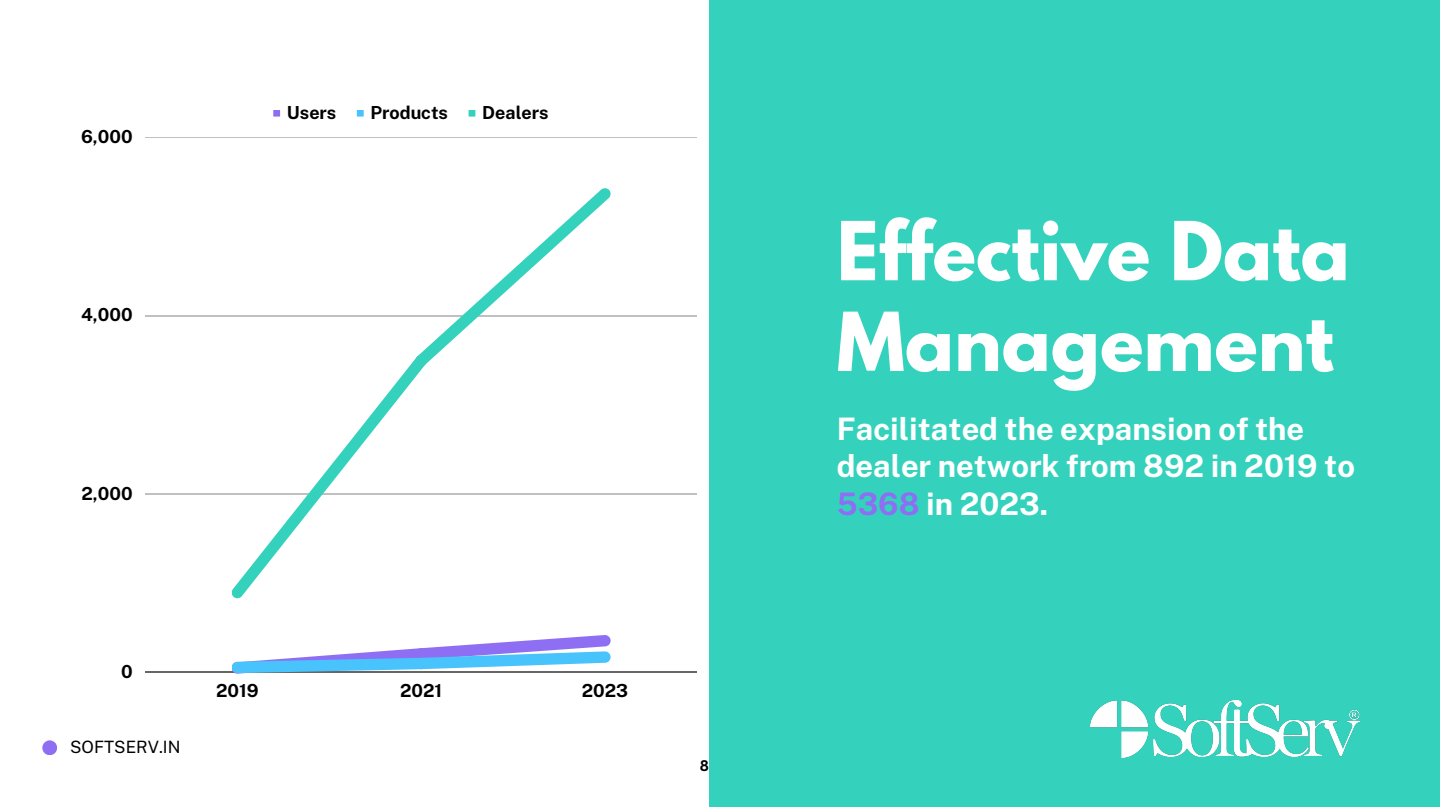
<style>
.page{position:relative;width:1440px;height:810px;background:#fff}
.page>*{position:absolute;margin:0;border:0;box-sizing:border-box;transform-origin:0 0}
.t1{font:700 72px/90.8px "League Spartan";color:#fff}
.t2{font:700 31px/37.5px "Public Sans";color:#fff}
.t3{font:700 18px "Public Sans";color:#000}
.t4{font:17px "Public Sans";color:#000}
.t5{font:700 15px "Canva Sans";color:#000}
.s1{color:#8e6ff3}
</style>
<div class="page">
<div style="left:710px;top:0;width:730px;height:807px;background:#34d2bd"></div>
<div style="left:273px;top:110px;width:7px;height:7px;background:#8e6ff3"></div>
<div style="left:357px;top:110px;width:7px;height:7px;background:#49c3fb"></div>
<div style="left:469px;top:110px;width:6px;height:7px;background:#34d2bd"></div>
<hr style="left:145px;top:137px;width:552px;height:1px;background:#000">
<hr style="left:145px;top:315px;width:552px;height:1px;background:#000">
<hr style="left:145px;top:494px;width:552px;height:1px;background:#000">
<hr style="left:145px;top:672px;width:552px;height:1px;background:#000">
<svg style="left:232px;top:635px;width:379px;height:39px"></svg>
<svg style="left:232px;top:359px;width:196px;height:240px"></svg>
<svg style="left:415px;top:188px;width:196px;height:179px"></svg>
<img style="left:1091px;top:700px;width:268px;height:58px">
<div style="left:42px;top:740px;width:15px;height:15px;background:#8e6ff3;border-radius:50%"></div>
<p class="t3" style="left:81px;top:126px;width:53px">6,000</p>
<p class="t3" style="left:81px;top:304px;width:53px">4,000</p>
<p class="t3" style="left:81px;top:482px;width:53px">2,000</p>
<p class="t3" style="left:287px;top:102px;width:51px">Users</p>
<p class="t3" style="left:371px;top:102px;width:79px">Products</p>
<p class="t3" style="left:482px;top:102px;width:68px">Dealers</p>
<p class="t3" style="left:121px;top:661px;width:13px">0</p>
<p class="t4" style="left:70px;top:737px;width:112px">SOFTSERV.IN</p>
<p class="t3" style="left:216px;top:680px;width:44px">2019</p>
<p class="t3" style="left:400px;top:680px;width:44px">2021</p>
<p class="t3" style="left:582px;top:680px;width:48px">2023</p>
<p class="t5" style="left:700px;top:755px;width:11px">8</p>
<p class="t1" style="left:837px;top:215px;width:515px">Effective Data<br>Management</p>
<p class="t2" style="left:837px;top:410px;width:520px">Facilitated the expansion of the dealer network from 892 in 2019 to<br><span class="s1">5368</span> in 2023.</p>
</div>
